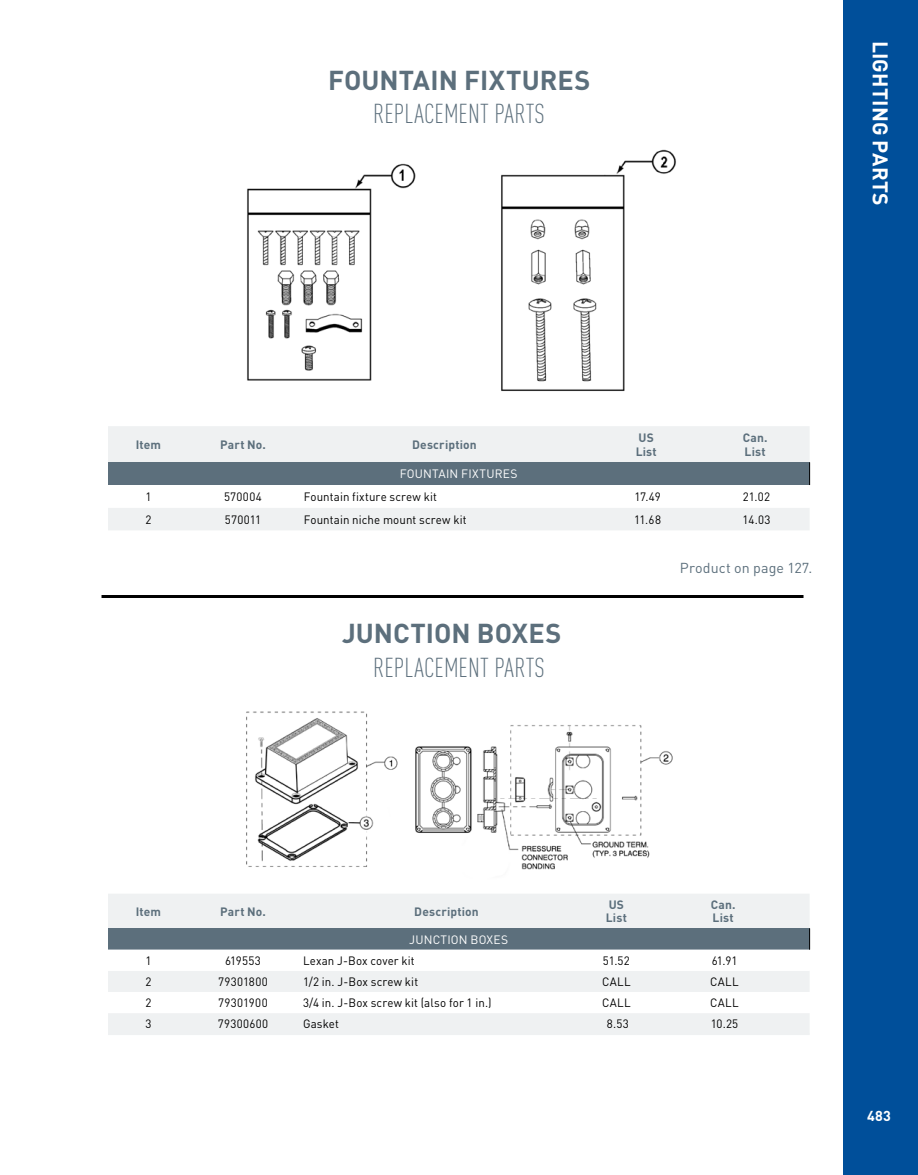
<style>
.page{position:relative;width:918px;height:1175px;background:#fff}
.page>*{position:absolute;margin:0;border:0;box-sizing:border-box;transform-origin:0 0}
.t1{font:300 condensed 27px "DIN Pro";color:#5c6f7c}
.t2{font:700 27px "DIN Pro";color:#5c6f7c}
.t3{font:700 21px "DIN Pro";letter-spacing:.01em;color:#fff}
.t4{font:14.25px "DIN Pro";letter-spacing:.005em;color:#5c6f7c}
.t5{font:700 14.25px "DIN Pro";color:#fff}
.t6{font:12px "DIN Pro";letter-spacing:.015em;color:#000;scale:.96 1}
.t7{font:700 12px/13.5px "DIN Pro";letter-spacing:.015em;color:#5c6f7c}
.t8{font:12px "DIN Pro";letter-spacing:.015em;color:#fff}
</style>
<div class="page">
<div style="left:844px;top:0;width:74px;height:1174px;background:#004f9a"></div>
<img style="left:247px;top:163px;width:169px;height:218px">
<img style="left:501px;top:149px;width:175px;height:242px">
<div style="left:108px;top:426px;width:702px;height:104px;background:#eff1f2"></div>
<svg style="left:108px;top:462px;width:702px;height:46px"></svg>
<hr style="left:102px;top:595px;width:702px;height:3px;background:#000">
<div style="left:108px;top:894px;width:702px;height:139px;background:#eff1f2"></div>
<div style="left:108px;top:928px;width:702px;height:21px;background:#5c6f7c"></div>
<svg style="left:108px;top:949px;width:702px;height:64px"></svg>
<svg style="left:809px;top:928px;width:1px;height:21px"></svg>
<hr style="left:108px;top:1033px;width:81px;height:2px;background:#eff1f2">
<hr style="left:189px;top:1033px;width:108px;height:2px;background:#eff1f2">
<hr style="left:297px;top:1033px;width:299px;height:2px;background:#eff1f2">
<hr style="left:596px;top:1033px;width:41px;height:2px;background:#eff1f2">
<hr style="left:637px;top:1033px;width:173px;height:2px;background:#eff1f2">
<img style="left:246px;top:711px;width:427px;height:159px">
<h1 class="t2" style="left:328px;top:57px;width:264px">FOUNTAIN FIXTURES</h1>
<h1 class="t1" style="left:373px;top:95px;width:173px">REPLACEMENT PARTS</h1>
<h2 class="t3" style="left:898px;top:41px;width:167px;rotate:90deg">LIGHTING PARTS</h2>
<p class="t7" style="left:136px;top:436px;width:27px">Item</p>
<p class="t7" style="left:220px;top:436px;width:47px">Part No.</p>
<p class="t7" style="left:412px;top:436px;width:66px">Description</p>
<p class="t7" style="left:636px;top:429px;width:23px">US<br>List</p>
<p class="t7" style="left:743px;top:429px;width:26px">Can.<br>List</p>
<p class="t8" style="left:400px;top:464px;width:119px">FOUNTAIN FIXTURES</p>
<p class="t6" style="left:145px;top:487px;width:8px">1</p>
<p class="t6" style="left:224px;top:487px;width:41px">570004</p>
<p class="t6" style="left:304px;top:487px;width:140px">Fountain fixture screw kit</p>
<p class="t6" style="left:635px;top:487px;width:29px">17.49</p>
<p class="t6" style="left:743px;top:487px;width:30px">21.02</p>
<p class="t6" style="left:145px;top:510px;width:8px">2</p>
<p class="t6" style="left:225px;top:510px;width:39px">570011</p>
<p class="t6" style="left:304px;top:510px;width:171px">Fountain niche mount screw kit</p>
<p class="t6" style="left:634px;top:510px;width:29px">11.68</p>
<p class="t6" style="left:743px;top:510px;width:30px">14.03</p>
<h1 class="t2" style="left:342px;top:611px;width:221px">JUNCTION BOXES</h1>
<h1 class="t1" style="left:373px;top:648px;width:173px">REPLACEMENT PARTS</h1>
<p class="t4" style="left:680px;top:557px;width:134px">Product on page 127.</p>
<p class="t7" style="left:136px;top:903px;width:27px">Item</p>
<p class="t7" style="left:220px;top:903px;width:47px">Part No.</p>
<p class="t7" style="left:414px;top:903px;width:66px">Description</p>
<p class="t7" style="left:606px;top:896px;width:23px">US<br>List</p>
<p class="t7" style="left:711px;top:896px;width:26px">Can.<br>List</p>
<p class="t8" style="left:409px;top:929px;width:101px">JUNCTION BOXES</p>
<p class="t6" style="left:145px;top:951px;width:8px">1</p>
<p class="t6" style="left:225px;top:951px;width:39px">619553</p>
<p class="t6" style="left:303px;top:951px;width:118px">Lexan J-Box cover kit</p>
<p class="t6" style="left:603px;top:951px;width:29px">51.52</p>
<p class="t6" style="left:712px;top:951px;width:28px">61.91</p>
<p class="t6" style="left:145px;top:972px;width:8px">2</p>
<p class="t6" style="left:218px;top:972px;width:53px">79301800</p>
<p class="t6" style="left:303px;top:972px;width:121px">1/2 in. J-Box screw kit</p>
<p class="t6" style="left:602px;top:972px;width:31px">CALL</p>
<p class="t6" style="left:710px;top:972px;width:31px">CALL</p>
<p class="t6" style="left:145px;top:993px;width:8px">2</p>
<p class="t6" style="left:218px;top:993px;width:53px">79301900</p>
<p class="t6" style="left:303px;top:993px;width:198px">3/4 in. J-Box screw kit (also for 1 in.)</p>
<p class="t6" style="left:602px;top:993px;width:31px">CALL</p>
<p class="t6" style="left:710px;top:993px;width:31px">CALL</p>
<p class="t6" style="left:145px;top:1014px;width:8px">3</p>
<p class="t6" style="left:218px;top:1014px;width:54px">79300600</p>
<p class="t6" style="left:303px;top:1014px;width:39px">Gasket</p>
<p class="t6" style="left:607px;top:1014px;width:24px">8.53</p>
<p class="t6" style="left:711px;top:1014px;width:30px">10.25</p>
<p class="t5" style="left:867px;top:1103px;width:25px">483</p>
</div>
